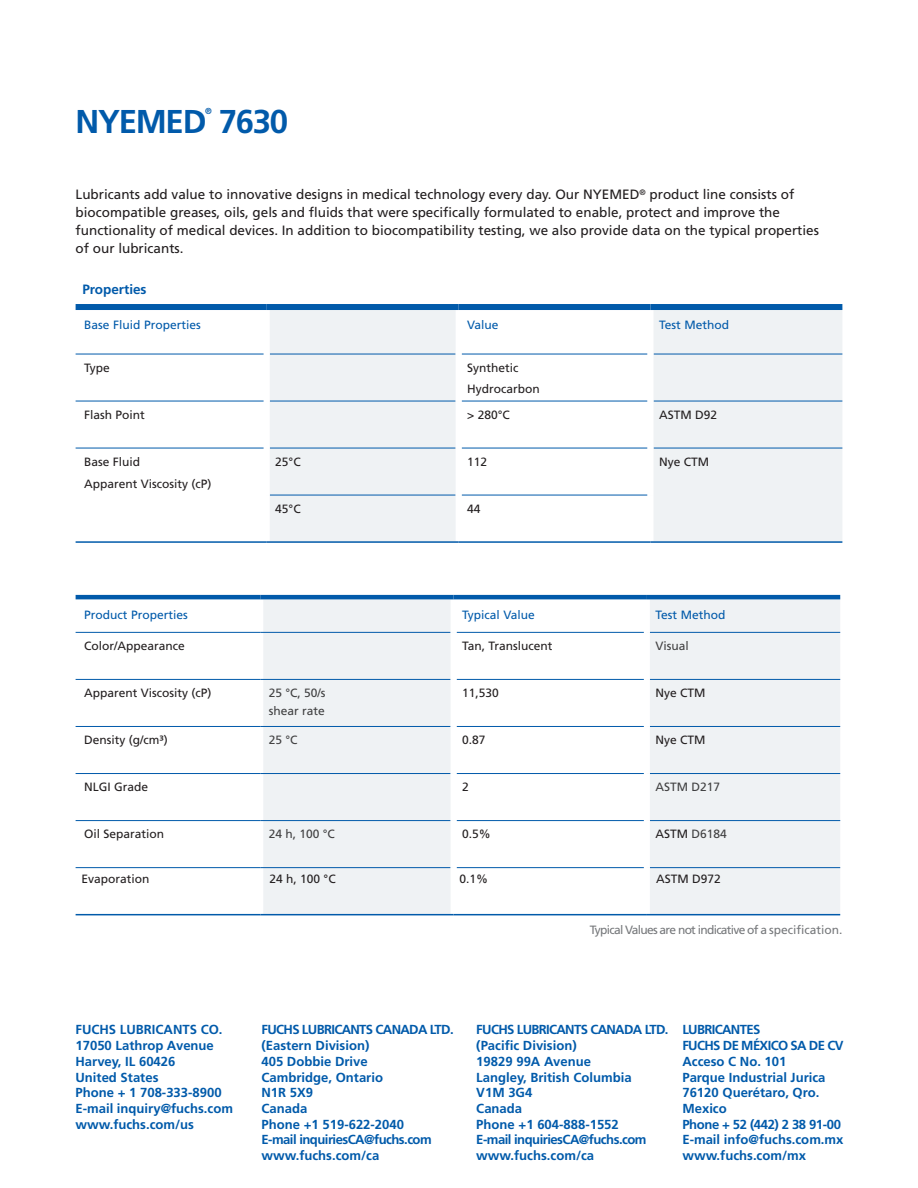
<style>
.page{position:relative;width:918px;height:1188px;background:#fff}
.page>*{position:absolute;margin:0;border:0;box-sizing:border-box;transform-origin:0 0}
.t1{font:700 33px "Frutiger LT Std";letter-spacing:-.04em;color:#015aaa}
.t2{font:13.5px/18px "Frutiger LT Std";color:#211d1e}
.t3{font:700 13.5px "Frutiger LT Std";color:#015aaa}
.t4{font:700 13.05px/15.8px "Frutiger LT Std";color:#015aaa}
.t5{font:12px/21px "Frutiger LT Std";color:#231f20}
.t6{font:12px "Frutiger LT Std";color:#015aaa}
.t7{font:12px/18px "Frutiger LT Std";color:#404041}
.t8{font:12px "Frutiger LT Std";letter-spacing:-.06em;color:#76787b}
.t9{font:700 8.7px "Frutiger LT Std";color:#015aaa;scale:.96 1}
.s1{color:#231f20}
</style>
<div class="page">
<div style="left:650px;top:599px;width:190px;height:315px;background:#eff2f4"></div>
<svg style="left:76px;top:599px;width:568px;height:315px"></svg>
<svg style="left:457px;top:633px;width:187px;height:234px"></svg>
<div style="left:454px;top:868px;width:193px;height:47px;background:#fff"></div>
<div style="left:257px;top:599px;width:6px;height:33px;background:#fff"></div>
<div style="left:257px;top:633px;width:6px;height:46px;background:#fff"></div>
<div style="left:257px;top:680px;width:6px;height:46px;background:#fff"></div>
<div style="left:257px;top:727px;width:6px;height:46px;background:#fff"></div>
<div style="left:257px;top:774px;width:6px;height:46px;background:#fff"></div>
<div style="left:257px;top:821px;width:6px;height:46px;background:#fff"></div>
<div style="left:257px;top:868px;width:6px;height:46px;background:#fff"></div>
<hr style="left:76px;top:632px;width:184px;height:1px;background:#015aaa">
<hr style="left:260px;top:632px;width:191px;height:1px;background:#015aaa">
<hr style="left:457px;top:632px;width:187px;height:1px;background:#015aaa">
<hr style="left:650px;top:632px;width:190px;height:1px;background:#015aaa">
<hr style="left:76px;top:867px;width:184px;height:1px;background:#015aaa">
<hr style="left:260px;top:867px;width:191px;height:1px;background:#015aaa">
<hr style="left:457px;top:867px;width:187px;height:1px;background:#015aaa">
<hr style="left:650px;top:867px;width:190px;height:1px;background:#015aaa">
<hr style="left:76px;top:679px;width:184px;height:1px;background:#015aaa">
<hr style="left:260px;top:679px;width:191px;height:1px;background:#015aaa">
<hr style="left:457px;top:679px;width:187px;height:1px;background:#015aaa">
<hr style="left:650px;top:679px;width:190px;height:1px;background:#015aaa">
<hr style="left:76px;top:773px;width:184px;height:1px;background:#015aaa">
<hr style="left:260px;top:773px;width:191px;height:1px;background:#015aaa">
<hr style="left:457px;top:773px;width:187px;height:1px;background:#015aaa">
<hr style="left:650px;top:773px;width:190px;height:1px;background:#015aaa">
<hr style="left:76px;top:820px;width:184px;height:1px;background:#015aaa">
<hr style="left:260px;top:820px;width:191px;height:1px;background:#015aaa">
<hr style="left:457px;top:820px;width:187px;height:1px;background:#015aaa">
<hr style="left:650px;top:820px;width:190px;height:1px;background:#015aaa">
<hr style="left:76px;top:726px;width:184px;height:1px;background:#015aaa">
<hr style="left:260px;top:726px;width:191px;height:1px;background:#015aaa">
<hr style="left:457px;top:726px;width:187px;height:1px;background:#015aaa">
<hr style="left:650px;top:726px;width:190px;height:1px;background:#015aaa">
<div style="left:451px;top:599px;width:6px;height:33px;background:#fff"></div>
<div style="left:451px;top:632px;width:6px;height:47px;background:#fff"></div>
<div style="left:451px;top:679px;width:6px;height:47px;background:#fff"></div>
<div style="left:451px;top:726px;width:6px;height:48px;background:#fff"></div>
<div style="left:451px;top:774px;width:6px;height:47px;background:#fff"></div>
<div style="left:451px;top:821px;width:6px;height:47px;background:#fff"></div>
<div style="left:451px;top:868px;width:6px;height:46px;background:#fff"></div>
<hr style="left:76px;top:595px;width:184px;height:4px;background:#015aaa">
<hr style="left:260px;top:595px;width:194px;height:4px;background:#015aaa">
<hr style="left:454px;top:595px;width:193px;height:4px;background:#015aaa">
<hr style="left:647px;top:595px;width:193px;height:4px;background:#015aaa">
<hr style="left:76px;top:914px;width:184px;height:1px;background:#015aaa">
<hr style="left:260px;top:914px;width:194px;height:1px;background:#015aaa">
<hr style="left:454px;top:914px;width:193px;height:1px;background:#015aaa">
<hr style="left:647px;top:914px;width:193px;height:1px;background:#015aaa">
<div style="left:270px;top:310px;width:572px;height:231px;background:#eff2f4"></div>
<div style="left:459px;top:307px;width:192px;height:47px;background:#fff"></div>
<svg style="left:462px;top:355px;width:186px;height:186px"></svg>
<hr style="left:76px;top:354px;width:188px;height:1px;background:#015aaa">
<hr style="left:270px;top:354px;width:186px;height:1px;background:#015aaa">
<hr style="left:462px;top:354px;width:186px;height:1px;background:#015aaa">
<hr style="left:654px;top:354px;width:188px;height:1px;background:#015aaa">
<hr style="left:76px;top:401px;width:188px;height:1px;background:#015aaa">
<hr style="left:270px;top:401px;width:186px;height:1px;background:#015aaa">
<hr style="left:462px;top:401px;width:186px;height:1px;background:#015aaa">
<hr style="left:654px;top:401px;width:188px;height:1px;background:#015aaa">
<hr style="left:76px;top:448px;width:188px;height:1px;background:#015aaa">
<hr style="left:270px;top:448px;width:186px;height:1px;background:#015aaa">
<hr style="left:462px;top:448px;width:186px;height:1px;background:#015aaa">
<hr style="left:654px;top:448px;width:188px;height:1px;background:#015aaa">
<hr style="left:270px;top:495px;width:186px;height:1px;background:#015aaa">
<hr style="left:462px;top:495px;width:186px;height:1px;background:#015aaa">
<div style="left:648px;top:354px;width:6px;height:47px;background:#fff"></div>
<div style="left:648px;top:401px;width:6px;height:47px;background:#fff"></div>
<div style="left:648px;top:448px;width:6px;height:47px;background:#fff"></div>
<div style="left:648px;top:495px;width:6px;height:46px;background:#fff"></div>
<div style="left:456px;top:310px;width:6px;height:44px;background:#fff"></div>
<div style="left:456px;top:354px;width:6px;height:47px;background:#fff"></div>
<div style="left:456px;top:401px;width:6px;height:47px;background:#fff"></div>
<div style="left:456px;top:448px;width:6px;height:47px;background:#fff"></div>
<div style="left:456px;top:495px;width:6px;height:46px;background:#fff"></div>
<hr style="left:76px;top:541px;width:191px;height:2px;background:#015aaa">
<hr style="left:267px;top:541px;width:192px;height:2px;background:#015aaa">
<hr style="left:459px;top:541px;width:192px;height:2px;background:#015aaa">
<hr style="left:651px;top:541px;width:191px;height:2px;background:#015aaa">
<div style="left:648px;top:310px;width:6px;height:44px;background:#fff"></div>
<div style="left:76px;top:304px;width:191px;height:6px;background:#015aaa"></div>
<div style="left:267px;top:304px;width:192px;height:6px;background:#015aaa"></div>
<div style="left:459px;top:304px;width:192px;height:6px;background:#015aaa"></div>
<div style="left:651px;top:304px;width:191px;height:6px;background:#015aaa"></div>
<p class="t9" style="left:205px;top:106px;width:8px">®</p>
<h1 class="t1" style="left:76px;top:102px;width:214px">NYEMED 7630</h1>
<p class="t2" style="left:76px;top:186px;width:745px">Lubricants add value to innovative designs in medical technology every day. Our NYEMED<sup>®</sup> product line consists of biocompatible greases, oils, gels and fluids that were specifically formulated to enable, protect and improve the functionality of medical devices. In addition to biocompatibility testing, we also provide data on the typical properties of our lubricants.</p>
<p class="t3" style="left:82px;top:281px;width:66px">Properties</p>
<p class="t6" style="left:84px;top:318px;width:118px">Base Fluid Properties</p>
<p class="t6" style="left:467px;top:318px;width:33px">Value</p>
<p class="t6" style="left:659px;top:318px;width:72px">Test Method</p>
<p class="t5" style="left:84px;top:357px;width:27px">Type</p>
<p class="t5" style="left:467px;top:357px;width:74px">Synthetic<br>Hydrocarbon</p>
<p class="t5" style="left:84px;top:404px;width:62px">Flash Point</p>
<p class="t5" style="left:467px;top:404px;width:44px">&gt; 280°C</p>
<p class="t5" style="left:659px;top:404px;width:60px">ASTM D92</p>
<p class="t5" style="left:84px;top:450px;width:129px;line-height:22.5px">Base Fluid<br>Apparent Viscosity (cP)</p>
<p class="t5" style="left:275px;top:451px;width:27px">25°C</p>
<p class="t5" style="left:467px;top:451px;width:22px">112</p>
<p class="t5" style="left:659px;top:451px;width:52px">Nye CTM</p>
<p class="t5" style="left:275px;top:498px;width:27px">45°C</p>
<p class="t5" style="left:467px;top:498px;width:15px">44</p>
<p class="t6" style="left:84px;top:608px;width:105px">Product Properties</p>
<p class="t6" style="left:462px;top:608px;width:74px">Typical Value</p>
<p class="t6" style="left:655px;top:608px;width:72px">Test Method</p>
<p class="t5" style="left:84px;top:635px;width:102px">Color/Appearance</p>
<p class="t5" style="left:462px;top:635px;width:92px">Tan, Translucent</p>
<p class="t7" style="left:655px;top:637px;width:35px">Visual</p>
<p class="t5" style="left:84px;top:682px;width:129px">Apparent Viscosity (cP)</p>
<p class="t7" style="left:269px;top:684px;width:58px">25 °C, 50/s shear rate</p>
<p class="t5" style="left:462px;top:682px;width:38px">11,530</p>
<p class="t5" style="left:655px;top:682px;width:52px">Nye CTM</p>
<p class="t5" style="left:84px;top:729px;width:85px">Density (g/cm³)</p>
<p class="t7" style="left:269px;top:731px;width:30px">25 °C</p>
<p class="t5" style="left:462px;top:729px;width:25px">0.87</p>
<p class="t5" style="left:655px;top:729px;width:52px">Nye CTM</p>
<p class="t5" style="left:84px;top:776px;width:66px">NLGI Grade</p>
<p class="t5" style="left:462px;top:776px;width:8px">2</p>
<p class="t7" style="left:655px;top:778px;width:66px">ASTM D217</p>
<p class="t5" style="left:84px;top:823px;width:82px">Oil Separation</p>
<p class="t7" style="left:269px;top:825px;width:68px">24 h, 100 °C</p>
<p class="t5" style="left:462px;top:823px;width:30px">0.5%</p>
<p class="t7" style="left:655px;top:825px;width:73px"><span class="s1">ASTM</span> D6184</p>
<p class="t5" style="left:82px;top:868px;width:70px">Evaporation</p>
<p class="t5" style="left:270px;top:868px;width:68px">24 h, 100 °C</p>
<p class="t5" style="left:460px;top:868px;width:30px">0.1%</p>
<p class="t5" style="left:656px;top:868px;width:66px">ASTM D972</p>
<p class="t8" style="left:590px;top:923px;width:254px">Typical Values are not indicative of a specification.</p>
<p class="t4" style="left:76px;top:1022px;width:159px">FUCHS LUBRICANTS CO.<br>17050 Lathrop Avenue<br>Harvey, IL 60426<br>United States<br>Phone + 1 708-333-8900<br>E-mail inquiry@fuchs.com www.fuchs.com/us</p>
<p class="t4" style="left:262px;top:1022px;width:194px">FUCHS LUBRICANTS CANADA LTD. (Eastern Division)<br>405 Dobbie Drive<br>Cambridge, Ontario<br>N1R 5X9<br>Canada<br>Phone +1 519-622-2040<br>E-mail inquiriesCA@fuchs.com www.fuchs.com/ca</p>
<p class="t4" style="left:476px;top:1022px;width:194px">FUCHS LUBRICANTS CANADA LTD. (Pacific Division)<br>19829 99A Avenue<br>Langley, British Columbia<br>V1M 3G4<br>Canada<br>Phone +1 604-888-1552<br>E-mail inquiriesCA@fuchs.com www.fuchs.com/ca</p>
<p class="t4" style="left:682px;top:1022px;width:163px">LUBRICANTES<br>FUCHS DE MÉXICO SA DE CV<br>Acceso C No. 101<br>Parque Industrial Jurica<br>76120 Querétaro, Qro.<br>Mexico<br>Phone + 52 (442) 2 38 91-00<br>E-mail info@fuchs.com.mx www.fuchs.com/mx</p>
</div>
